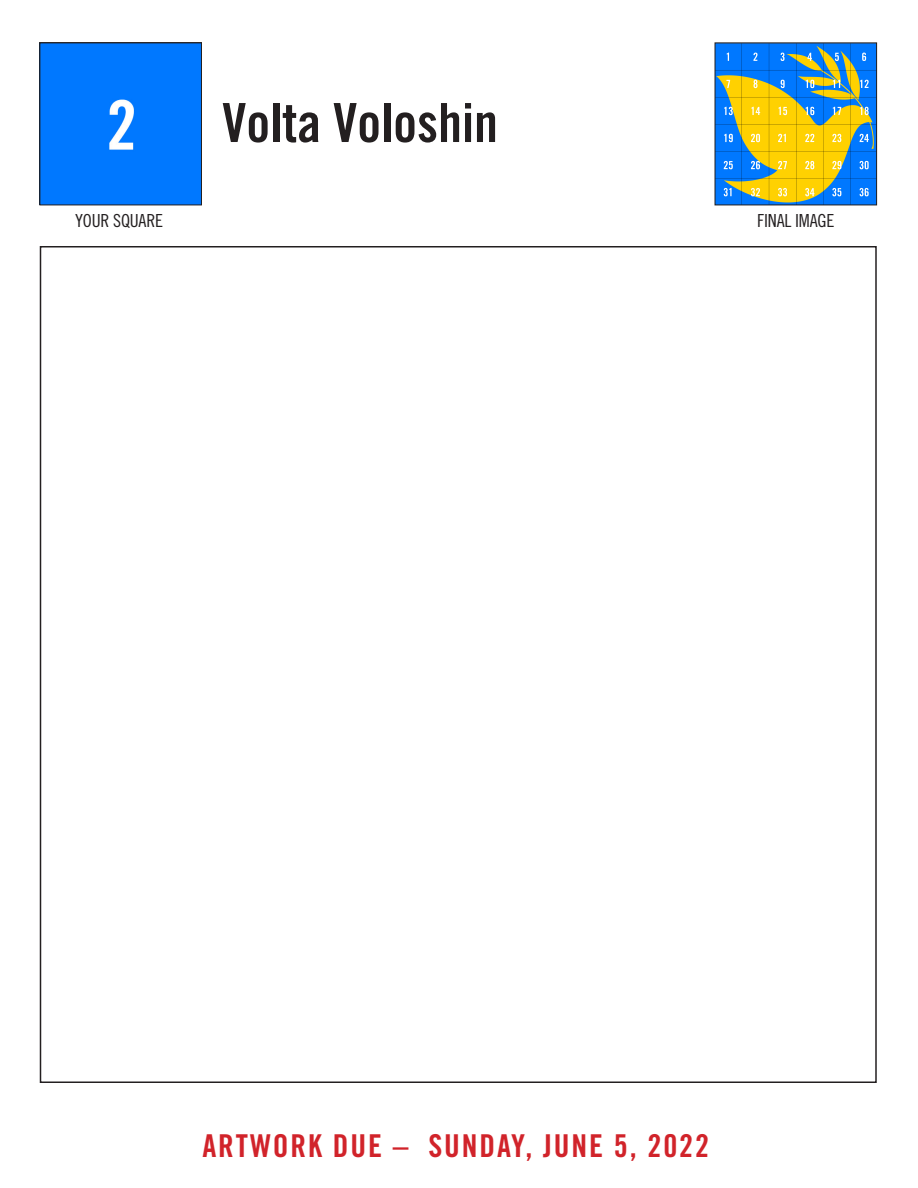
<style>
.page{position:relative;width:918px;height:1188px;background:#fff}
.page>*{position:absolute;margin:0;border:0;box-sizing:border-box;transform-origin:0 0}
.t1{font:54px "Trade Gothic LT Std Bd Cn 20";color:#231f20}
.t2{font:31.5px "Trade Gothic LT Std Bd Cn 20";letter-spacing:.06em;color:#d1232a}
.t3{font:18px "Trade Gothic LT Std Cn 18";letter-spacing:-.01em;color:#231f20}
</style>
<div class="page">
<img style="left:717px;top:45px;width:158px;height:158px">
<div style="left:42px;top:45px;width:158px;height:158px;background:#0078ff"></div>
<p class="t1" style="left:222px;top:90px;width:277px">Volta Voloshin</p>
<p class="t3" style="left:75px;top:210px;width:90px">YOUR SQUARE</p>
<p class="t3" style="left:757px;top:210px;width:79px">FINAL IMAGE</p>
<p class="t2" style="left:202px;top:1126px;width:508px">ARTWORK DUE – SUNDAY, JUNE 5, 2022</p>
</div>
